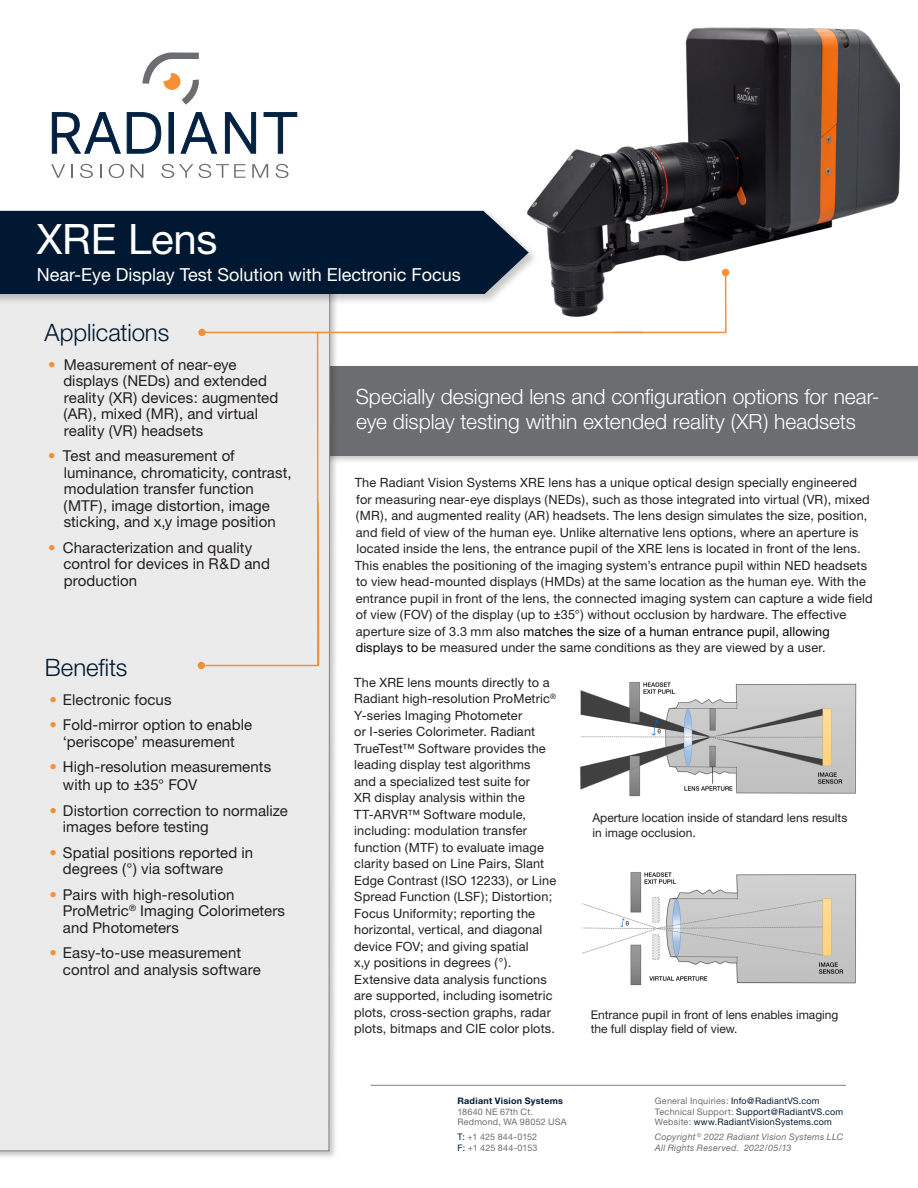
<style>
.page{position:relative;width:918px;height:1188px;background:#fff}
.page>*{position:absolute;margin:0;border:0;box-sizing:border-box;transform-origin:0 0}
.t1{font:42px "Helvetica Neue";letter-spacing:-.005em;color:#fff}
.with_bullet{font:300 24px "Helvetica Neue";letter-spacing:-.005em;color:#001831}
.t2{font:300 21px/25.2px "Helvetica Neue";color:#fff}
.t3{font:18px "Helvetica Neue";color:#fff}
.with_bullet-2{font:15px/16.5px "Helvetica Neue";letter-spacing:.005em;color:#231f20}
.with_bullet-3{font:12.75px/16.5px "Helvetica Neue";letter-spacing:.01em;color:#231f20}
.with_bullet-4{font:12px/14.4px "Helvetica Neue";color:#231f20}
.t4{font:9px/10.5px "Helvetica Neue";letter-spacing:.025em;color:#001831}
.t5{font:9px/10.5px "Helvetica Neue";letter-spacing:.02em;color:#6c6d70}
.t6{font:italic 9px "Helvetica Neue";letter-spacing:.025em;color:#6c6d70}
.s1{color:#f69038}
.s2{font-family:"Helvetica";font-stretch:condensed}
.s3{color:#000}
.s4{font-weight:700;color:#001831}
.s5{color:#001831}
.s6{color:#6c6d70}
</style>
<div class="page">
<div style="left:322px;top:364px;width:596px;height:100px;background:#231f20;opacity:.25"></div>
<div style="left:324px;top:366px;width:594px;height:89px;background:#6c6d70"></div>
<div style="left:0;top:234px;width:338px;height:925px;background:#231f20;opacity:.25"></div>
<div style="left:0;top:305px;width:330px;height:846px;background:#ebebeb"></div>
<div style="left:198px;top:329px;width:8px;height:7px;background:#f69038;border-radius:50%"></div>
<div style="left:198px;top:662px;width:7px;height:7px;background:#f69038;border-radius:50%"></div>
<hr style="left:205px;top:332px;width:438px;height:1px;background:#f69038">
<hr style="left:370px;top:1085px;width:476px;height:1px;background:#808080">
<div style="left:0;top:209px;width:539px;height:96px;background:#231f20;opacity:.25"></div>
<div style="left:0;top:211px;width:522px;height:83px;background:#001831"></div>
<svg style="left:52px;top:112px;width:109px;height:42px"></svg>
<hr style="left:169px;top:113px;width:4px;height:40px;background:#032242">
<div style="left:169px;top:112px;width:5px;height:42px;border:1px solid #032242"></div>
<svg style="left:180px;top:112px;width:38px;height:42px"></svg>
<svg style="left:225px;top:112px;width:31px;height:42px"></svg>
<svg style="left:263px;top:112px;width:34px;height:42px"></svg>
<svg style="left:51px;top:164px;width:14px;height:14px"></svg>
<svg style="left:71px;top:164px;width:2px;height:14px"></svg>
<svg style="left:80px;top:164px;width:13px;height:14px"></svg>
<svg style="left:100px;top:164px;width:2px;height:14px"></svg>
<svg style="left:109px;top:164px;width:15px;height:14px"></svg>
<svg style="left:131px;top:164px;width:12px;height:14px"></svg>
<svg style="left:161px;top:164px;width:85px;height:14px"></svg>
<svg style="left:252px;top:164px;width:16px;height:14px"></svg>
<svg style="left:276px;top:164px;width:12px;height:14px"></svg>
<svg style="left:142px;top:52px;width:57px;height:53px"></svg>
<div style="left:204px;top:330px;width:116px;height:337px;background:#ebebeb"></div>
<svg style="left:612px;top:319px;width:115px;height:15px"></svg>
<img style="left:582px;top:872px;width:275px;height:114px">
<img style="left:522px;top:27px;width:377px;height:292px">
<img style="left:580px;top:682px;width:277px;height:115px">
<p class="t1" style="left:37px;top:214px;width:182px">XRE Lens</p>
<p class="t3" style="left:37px;top:264px;width:426px">Near-Eye Display Test Solution with Electronic Focus</p>
<p class="with_bullet" style="left:45px;top:318px;width:126px">Applications</p>
<p class="with_bullet-2" style="left:63px;top:356px;width:217px;text-indent:-15px"><span class="s1">•</span> Measurement of near-eye displays (NEDs) and extended reality (XR) devices: augmented (AR), mixed (MR), and virtual reality (VR) headsets</p>
<p class="with_bullet-2" style="left:63px;top:447px;width:230px;text-indent:-15px"><span class="s1">•</span> Test and measurement of luminance, chromaticity, contrast, modulation transfer function (MTF), image distortion, image sticking, and x,y image position</p>
<p class="with_bullet-2" style="left:63px;top:539px;width:208px;text-indent:-15px"><span class="s1">•</span> Characterization and quality control for devices in R&amp;D and production</p>
<p class="with_bullet" style="left:45px;top:653px;width:84px">Benefits</p>
<p class="with_bullet-2" style="left:49px;top:691px;width:124px"><span class="s1">•</span> Electronic focus</p>
<p class="with_bullet-2" style="left:49px;top:717px;width:204px;text-align:center"><span class="s1">•</span> Fold-mirror option to enable ‘periscope’ measurement</p>
<p class="with_bullet-2" style="left:63px;top:758px;width:210px;line-height:18px;text-indent:-14px"><span class="s1">•</span> High-resolution measurements with up to <span class="s2">±</span>35° FOV</p>
<p class="with_bullet-2" style="left:63px;top:802px;width:226px;text-indent:-14px"><span class="s1">•</span> Distortion correction to normalize images before testing</p>
<p class="with_bullet-2" style="left:63px;top:844px;width:192px;text-indent:-14px"><span class="s1">•</span> Spatial positions reported in degrees (°) via software</p>
<p class="with_bullet-2" style="left:63px;top:886px;width:224px;text-indent:-14px"><span class="s1">•</span> Pairs with high-resolution<br>ProMetric<sup>®</sup> Imaging Colorimeters and Photometers</p>
<p class="with_bullet-2" style="left:63px;top:945px;width:199px;text-indent:-14px"><span class="s1">•</span> Easy-to-use measurement control and analysis software</p>
<p class="t2" style="left:356px;top:383px;width:525px">Specially designed lens and configuration options for near&shy;eye display testing within extended reality (XR) headsets</p>
<p class="with_bullet-3" style="left:355px;top:474px;width:519px">The Radiant Vision Systems XRE lens has a unique optical design specially engineered for measuring near-eye displays (NEDs), such as those integrated into virtual (VR), mixed (MR), and augmented reality (AR) headsets. The lens design simulates the size, position, and field of view of the human eye. Unlike alternative lens options, where an aperture is located inside the lens, the entrance pupil of the XRE lens is located in front of the lens.<br>This enables the positioning of the imaging system’s entrance pupil within NED headsets to view head-mounted displays (HMDs) at the same location as the human eye. With the entrance pupil in front of the lens, the connected imaging system can capture a wide field of view (FOV) of the display (up to <span class="s2">±</span>35°) without occlusion by hardware. The effective aperture size of 3.3 mm also <span class="s3">matches the size of a human entrance pupil, allowing displays to b</span>e measured under the same conditions as they are viewed by a user.</p>
<p class="with_bullet-3" style="left:354px;top:674px;width:204px">The XRE lens mounts directly to a Radiant high-resolution ProMetric<sup>® </sup>Y-series Imaging Photometer<br>or I-series Colorimeter. Radiant TrueTest™ Software provides the leading display test algorithms<br>and a specialized test suite for<br>XR display analysis within the TT-ARVR™ Software module, including: modulation transfer function (MTF) to evaluate image clarity based on Line Pairs, Slant Edge Contrast (ISO 12233), or Line Spread Function (LSF); Distortion; Focus Uniformity; reporting the horizontal, vertical, and diagonal device FOV; and giving spatial<br>x,y positions in degrees (°).<br>Extensive data analysis functions are supported, including isometric plots, cross-section graphs, radar plots, bitmaps and CIE color plots.</p>
<p class="with_bullet-4" style="left:592px;top:811px;width:256px">Aperture location inside of standard lens results in image occlusion.</p>
<p class="with_bullet-4" style="left:591px;top:1007px;width:249px">Entrance pupil in front of lens enables imaging the full display field of view.</p>
<p class="t5" style="left:457px;top:1096px;width:111px"><span class="s4">Radiant Vision Systems<br></span>18640 NE 67th Ct.<br>Redmond, WA 98052 USA</p>
<p class="t5" style="left:457px;top:1132px;width:82px"><span class="s5">T:</span> +1 425 844-0152<br><span class="s5">F:</span> +1 425 844-0153</p>
<p class="t4" style="left:655px;top:1096px;width:190px"><span class="s6">General Inquiries:</span> Info@RadiantVS.com<br><span class="s6">Technical Support:</span> Support@RadiantVS.com<br><span class="s6">Website:</span> www.RadiantVisionSystems.com</p>
<p class="t6" style="left:655px;top:1132px;width:190px">Copyright <sup>©</sup> 2022 Radiant Vision Systems LLC</p>
<p class="t6" style="left:655px;top:1142px;width:138px">All Rights Reserved. 2022/05/13</p>
</div>
